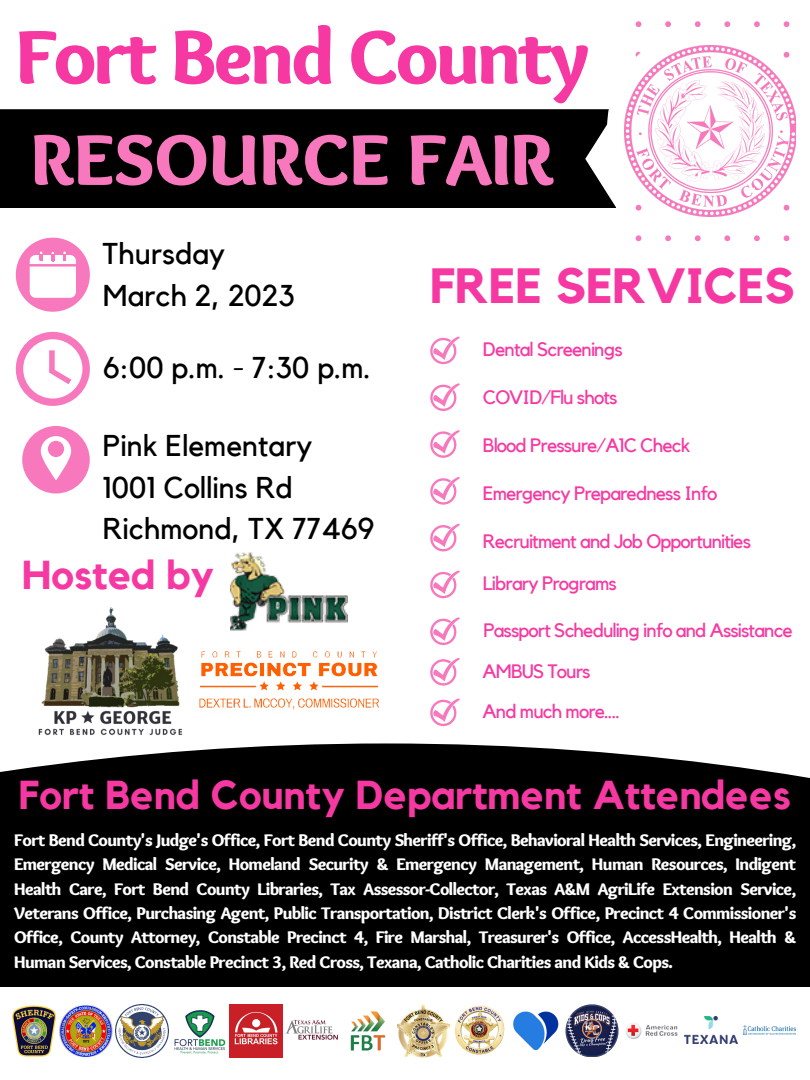
<style>
.page{position:relative;width:810px;height:1080px;background:#fff}
.page>*{position:absolute;margin:0;border:0;box-sizing:border-box;transform-origin:0 0}
.t1{font:900 79.06px "Sukar";letter-spacing:-.035em;color:#f639a2}
.t2{font:900 74.44px "Sukar";color:#f878bd}
.t3{font:700 49.31px "Kollektif";color:#f639a2}
.t4{font:700 40.25px "Kollektif";color:#f639a2}
.t5{font:30px/41.8px "Kollektif";color:#000}
.t6{font:19.38px/42.5px "Kollektif";letter-spacing:-.045em;color:#f639a2}
.t7{font:900 17.5px/24.4px "Sukar";letter-spacing:-.035em;color:#fff;text-align:justify}
</style>
<div class="page">
<div style="left:0;top:743px;width:810px;height:337px;background:#000"></div>
<svg style="left:636px;top:21px;width:153px;height:220px"></svg>
<div style="left:0;top:109px;width:616px;height:99px;background:#000"></div>
<svg style="left:430px;top:337px;width:30px;height:27px"></svg>
<div style="left:607px;top:28px;width:199px;height:198px;background:#fff;border-radius:50%"></div>
<img style="left:625px;top:45px;width:171px;height:172px">
<svg style="left:16px;top:238px;width:74px;height:74px"></svg>
<svg style="left:16px;top:332px;width:74px;height:74px"></svg>
<svg style="left:22px;top:426px;width:68px;height:67px"></svg>
<img style="left:192px;top:583px;width:200px;height:168px">
<img style="left:31px;top:607px;width:161px;height:145px">
<svg style="left:430px;top:383px;width:30px;height:28px"></svg>
<svg style="left:430px;top:430px;width:30px;height:28px"></svg>
<svg style="left:430px;top:477px;width:30px;height:28px"></svg>
<svg style="left:430px;top:524px;width:30px;height:27px"></svg>
<svg style="left:430px;top:571px;width:30px;height:27px"></svg>
<svg style="left:430px;top:617px;width:30px;height:28px"></svg>
<svg style="left:430px;top:698px;width:30px;height:28px"></svg>
<svg style="left:430px;top:658px;width:30px;height:28px"></svg>
<div style="left:0;top:987px;width:810px;height:93px;background:#fff"></div>
<img style="left:231px;top:552px;width:116px;height:98px">
<img style="left:60px;top:1005px;width:53px;height:52px">
<img style="left:116px;top:1005px;width:53px;height:52px">
<img style="left:229px;top:1005px;width:53px;height:52px">
<img style="left:350px;top:1011px;width:36px;height:40px">
<img style="left:454px;top:1005px;width:51px;height:50px">
<img style="left:513px;top:1011px;width:46px;height:40px">
<img style="left:285px;top:1019px;width:53px;height:21px">
<img style="left:566px;top:1004px;width:53px;height:53px">
<img style="left:626px;top:1023px;width:59px;height:16px">
<img style="left:685px;top:1017px;width:52px;height:27px">
<img style="left:744px;top:1025px;width:52px;height:10px">
<img style="left:397px;top:1005px;width:53px;height:52px">
<img style="left:12px;top:1005px;width:44px;height:52px">
<img style="left:174px;top:1010px;width:52px;height:44px">
<h1 class="t1" style="left:16px;top:11px;width:575px">Fort Bend County</h1>
<h2 class="t2" style="left:31px;top:117px;width:524px">RESOURCE FAIR</h2>
<h3 class="t5" style="left:103px;top:234px;width:193px">Thursday<br>March 2, 2023</h3>
<h3 class="t5" style="left:103px;top:348px;width:269px">6:00 p.m. - 7:30 p.m.</h3>
<h3 class="t5" style="left:103px;top:426px;width:273px">Pink Elementary<br>1001 Collins Rd<br>Richmond, TX 77469</h3>
<h3 class="t4" style="left:22px;top:557px;width:193px">Hosted by</h3>
<h3 class="t3" style="left:430px;top:263px;width:366px">FREE SERVICES</h3>
<p class="t6" style="left:483px;top:329px;width:141px">Dental Screenings</p>
<p class="t6" style="left:483px;top:377px;width:136px">COVID/Flu shots</p>
<p class="t6" style="left:483px;top:425px;width:209px">Blood Pressure/A1C Check</p>
<p class="t6" style="left:483px;top:473px;width:236px">Emergency Preparedness Info</p>
<p class="t6" style="left:483px;top:521px;width:270px">Recruitment and Job Opportunities<br>Library Programs</p>
<p class="t6" style="left:483px;top:610px;width:311px">Passport Scheduling info and Assistance</p>
<p class="t6" style="left:483px;top:650px;width:110px">AMBUS Tours</p>
<p class="t6" style="left:483px;top:691px;width:139px">And much more....</p>
<h3 class="t4" style="left:19px;top:776px;width:774px">Fort Bend County Department Attendees</h3>
<p class="t7" style="left:14px;top:829px;width:784px">Fort Bend County's Judge's Office, Fort Bend County Sheriff's Office, Behavioral Health Services, Engineering, Emergency Medical Service, Homeland Security &amp; Emergency Management, Human Resources, Indigent Health Care, Fort Bend County Libraries, Tax Assessor-Collector, Texas A&amp;M AgriLife Extension Service, Veterans Office, Purchasing Agent, Public Transportation, District Clerk's Office, Precinct 4 Commissioner's Office, County Attorney, Constable Precinct 4, Fire Marshal, Treasurer's Office, AccessHealth, Health &amp; Human Services, Constable Precinct 3, Red Cross, Texana, Catholic Charities and Kids &amp; Cops.</p>
</div>
